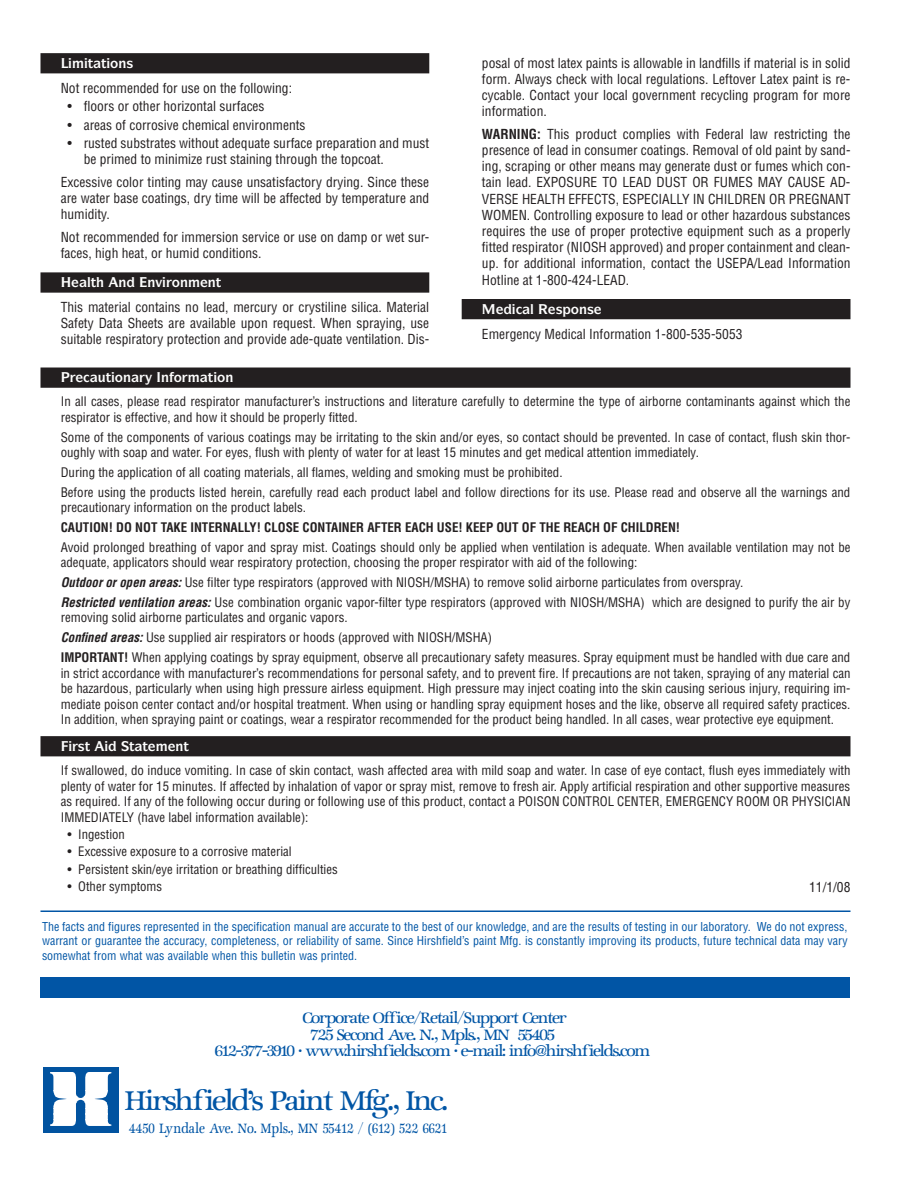
<style>
.page{position:relative;width:918px;height:1188px;background:#fff}
.page>*{position:absolute;margin:0;border:0;box-sizing:border-box;transform-origin:0 0}
.t1{font:500 27px "Zapf Inter";letter-spacing:-.085em;color:#0155a5}
.t2{font:500 15px/16.5px "Zapf Inter";letter-spacing:-.085em;color:#0155a5;text-align:center}
.t3{font:condensed 13.5px/16.2px "Helvetica";color:#231f20;text-align:justify}
.t4{font:500 13.5px "Zapf Inter";color:#0155a5;scale:.82 1}
.t5{font:700 13.5px "Itc Symbol";color:#fff}
.t6{font:condensed 12.9px/15.5px "Helvetica";color:#231f20}
.t7{font:700 condensed 12.9px "Helvetica";color:#231f20}
.t8{font:condensed 12.75px "Helvetica";color:#231f20}
.t9{font:condensed 12px/14.4px "Helvetica";color:#0155a5;text-align:justify}
.s1{font-weight:700}
.s2{font-weight:700;font-style:italic}
</style>
<div class="page">
<div style="left:40px;top:977px;width:810px;height:21px;background:#0155a5"></div>
<div style="left:42px;top:1067px;width:78px;height:67px;background:#0153a0"></div>
<svg style="left:53px;top:1108px;width:55px;height:6px"></svg>
<svg style="left:53px;top:1102px;width:55px;height:6px"></svg>
<svg style="left:55px;top:1097px;width:51px;height:5px"></svg>
<svg style="left:53px;top:1090px;width:55px;height:7px"></svg>
<svg style="left:50px;top:1072px;width:62px;height:18px"></svg>
<svg style="left:53px;top:1114px;width:55px;height:6px"></svg>
<svg style="left:50px;top:1120px;width:62px;height:6px"></svg>
<hr style="left:40px;top:910px;width:810px;height:2px;background:#0155a5">
<div style="left:40px;top:53px;width:389px;height:20px;background:#231f20"></div>
<div style="left:40px;top:272px;width:389px;height:21px;background:#231f20"></div>
<div style="left:462px;top:299px;width:388px;height:20px;background:#231f20"></div>
<div style="left:40px;top:368px;width:810px;height:20px;background:#231f20"></div>
<div style="left:40px;top:736px;width:810px;height:20px;background:#231f20"></div>
<p class="t5" style="left:88px;top:54px;width:47px">▼ ▼□■▲</p>
<p class="t3" style="left:61px;top:80px;width:233px">Not recommended for use on the following:</p>
<p class="t3" style="left:68px;top:98px;width:199px">• floors or other horizontal surfaces</p>
<p class="t3" style="left:68px;top:116px;width:240px">• areas of corrosive chemical environments</p>
<p class="t3" style="left:84px;top:135px;width:347px;text-indent:-16px">• rusted substrates without adequate surface preparation and must be primed to minimize rust staining through the topcoat.</p>
<p class="t3" style="left:61px;top:174px;width:370px">Excessive color tinting may cause unsatisfactory drying. Since these are water base coatings, dry time will be affected by temperature and humidity.</p>
<p class="t3" style="left:61px;top:229px;width:370px">Not recommended for immersion service or use on damp or wet sur&shy;faces, high heat, or humid conditions.</p>
<p class="t5" style="left:61px;top:274px;width:37px">★ ●▼</p>
<p class="t5" style="left:119px;top:274px;width:71px">■ ■❖ □■</p>
<p class="t3" style="left:61px;top:299px;width:370px">This material contains no lead, mercury or crystiline silica. Material Safety Data Sheets are available upon request. When spraying, use suitable respiratory protection and provide ade-quate ventilation. Dis-</p>
<p class="t3" style="left:482px;top:55px;width:370px">posal of most latex paints is allowable in landfills if material is in solid form. Always check with local regulations. Leftover Latex paint is re&shy;cycable. Contact your local government recycling program for more information.</p>
<p class="t3" style="left:482px;top:126px;width:370px"><span class="s1">WARNING:</span> This product complies with Federal law restricting the presence of lead in consumer coatings. Removal of old paint by sand&shy;ing, scraping or other means may generate dust or fumes which con&shy;tain lead. EXPOSURE TO LEAD DUST OR FUMES MAY CAUSE AD-VERSE HEALTH EFFECTS, ESPECIALLY IN CHILDREN OR PREGNANT WOMEN. Controlling exposure to lead or other hazardous substances requires the use of proper protective equipment such as a properly fitted respirator (NIOSH approved) and proper containment and clean&shy;up. for additional information, contact the USEPA/Lead Information Hotline at 1-800-424-LEAD.</p>
<p class="t5" style="left:530px;top:300px;width:65px">● ▲ □■▲</p>
<p class="t3" style="left:482px;top:326px;width:262px">Emergency Medical Information 1-800-535-5053</p>
<p class="t5" style="left:98px;top:369px;width:35px">◆▼ □■</p>
<p class="t5" style="left:208px;top:369px;width:27px">▼□■</p>
<p class="t6" style="left:61px;top:394px;width:791px">In all cases, please read respirator manufacturer’s instructions and literature carefully to determine the type of airborne contaminants against which the respirator is effective, and how it should be properly fitted.</p>
<p class="t6" style="left:61px;top:429px;width:791px">Some of the components of various coatings may be irritating to the skin and/or eyes, so contact should be prevented. In case of contact, flush skin thor&shy;oughly with soap and water. For eyes, flush with plenty of water for at least 15 minutes and get medical attention immediately.</p>
<p class="t6" style="left:61px;top:462px;width:791px;line-height:19.8px">During the application of all coating materials, all flames, welding and smoking must be prohibited.<br>Before using the products listed herein, carefully read each product label and follow directions for its use. Please read and observe all the warnings and</p>
<p class="t6" style="left:61px;top:500px;width:247px">precautionary information on the product labels.</p>
<p class="t7" style="left:61px;top:520px;width:621px">CAUTION! DO NOT TAKE INTERNALLY! CLOSE CONTAINER AFTER EACH USE! KEEP OUT OF THE REACH OF CHILDREN!</p>
<p class="t6" style="left:61px;top:539px;width:791px">Avoid prolonged breathing of vapor and spray mist. Coatings should only be applied when ventilation is adequate. When available ventilation may not be adequate, applicators should wear respiratory protection, choosing the proper respirator with aid of the following:</p>
<p class="t6" style="left:61px;top:573px;width:791px;line-height:19.8px"><span class="s2">Outdoor or open areas:</span> Use filter type respirators (approved with NIOSH/MSHA) to remove solid airborne particulates from overspray.<br><span class="s2">Restricted ventilation areas:</span> Use combination organic vapor-filter type respirators (approved with NIOSH/MSHA) which are designed to purify the air by</p>
<p class="t6" style="left:61px;top:608px;width:791px;line-height:19.8px">removing solid airborne particulates and organic vapors.<br><span class="s2">Confined areas:</span> Use supplied air respirators or hoods (approved with NIOSH/MSHA)<br><span class="s1">IMPORTANT!</span> When applying coatings by spray equipment, observe all precautionary safety measures. Spray equipment must be handled with due care and</p>
<p class="t6" style="left:61px;top:665px;width:791px;text-align:justify">in strict accordance with manufacturer’s recommendations for personal safety, and to prevent fire. If precautions are not taken, spraying of any material can be hazardous, particularly when using high pressure airless equipment. High pressure may inject coating into the skin causing serious injury, requiring im&shy;mediate poison center contact and/or hospital treatment. When using or handling spray equipment hoses and the like, observe all required safety practices.<br>In addition, when spraying paint or coatings, wear a respirator recommended for the product being handled. In all cases, wear protective eye equipment.</p>
<p class="t6" style="left:61px;top:763px;width:791px;text-align:justify">If swallowed, do induce vomiting. In case of skin contact, wash affected area with mild soap and water. In case of eye contact, flush eyes immediately with plenty of water for 15 minutes. If affected by inhalation of vapor or spray mist, remove to fresh air. Apply artificial respiration and other supportive measures as required. If any of the following occur during or following use of this product, contact a POISON CONTROL CENTER, EMERGENCY ROOM OR PHYSICIAN IMMEDIATELY (have label information available):</p>
<p class="t8" style="left:68px;top:826px;width:59px">• Ingestion</p>
<p class="t8" style="left:68px;top:844px;width:226px">• Excessive exposure to a corrosive material</p>
<p class="t8" style="left:68px;top:861px;width:272px">• Persistent skin/eye irritation or breathing difficulties</p>
<p class="t8" style="left:68px;top:879px;width:96px">• Other symptoms</p>
<p class="t3" style="left:809px;top:879px;width:43px">11/1/08</p>
<p class="t9" style="left:42px;top:919px;width:807px">The facts and figures represented in the specification manual are accurate to the best of our knowledge, and are the results of testing in our laboratory. We do not express, warrant or guarantee the accuracy, completeness, or reliability of same. Since Hirshfield’s paint Mfg. is constantly improving its products, future technical data may vary somewhat from what was available when this bulletin was printed.</p>
<p class="t2" style="left:215px;top:1010px;width:437px">Corporate Office/Retail/Support Center<br>725 Second Ave. N., Mpls., MN 55405<br>612-377-3910 • www.hirshfields.com • e-mail: info@hirshfields.com</p>
<h1 class="t1" style="left:124px;top:1083px;width:325px">Hirshfield’s Paint Mfg., Inc.</h1>
<p class="t4" style="left:129px;top:1119px;width:390px">4450 Lyndale Ave. No. Mpls., MN 55412 / (612) 522 6621</p>
</div>
